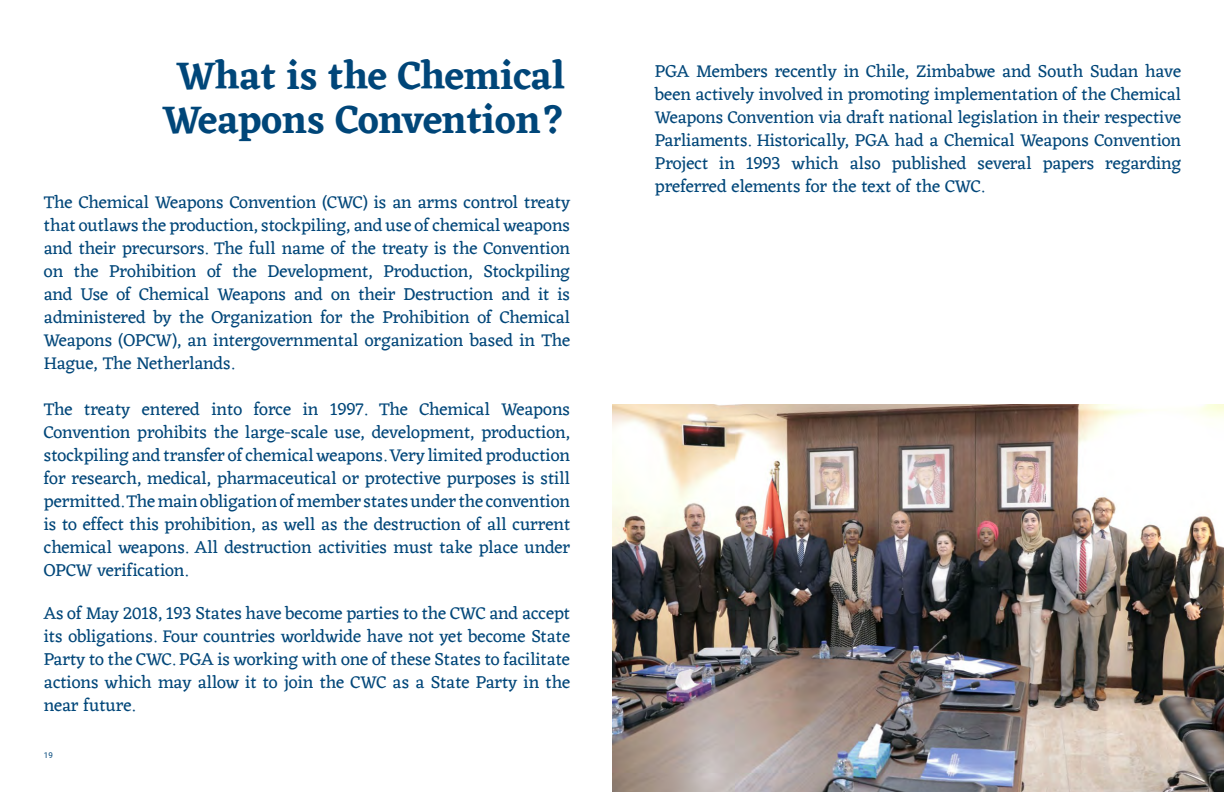
<style>
.page{position:relative;width:1224px;height:792px;background:#fff}
.page>*{position:absolute;margin:0;border:0;box-sizing:border-box;transform-origin:0 0}
.HEADING___SANS_SERIF{font:600 40px/44px "Eczar";letter-spacing:-.005em;color:#004679;text-align:center}
.ARTICLE_INTRODUCTION{font:18px/23px "Eczar";color:#004679;text-align:justify}
.ARTICLE_INTRO_COPY_S{font:18px/23px "Eczar";color:#004679;text-align:justify}
.t1{font:8px "Roboto";color:#004679}
</style>
<div class="page">
<img style="left:613px;top:404px;width:611px;height:388px">
<p class="HEADING___SANS_SERIF" style="left:163px;top:53px;width:405px">What is the Chemical<br>Weapons Convention?</p>
<p class="ARTICLE_INTRO_COPY_S" style="left:44px;top:191px;width:528px">The Chemical Weapons Convention (CWC) is an arms control treaty that outlaws the production, stockpiling, and use of chemical weapons and their precursors. The full name of the treaty is the Convention on the Prohibition of the Development, Production, Stockpiling and Use of Chemical Weapons and on their Destruction and it is administered by the Organization for the Prohibition of Chemical Weapons (OPCW), an intergovernmental organization based in The Hague, The Netherlands.</p>
<p class="ARTICLE_INTRODUCTION" style="left:44px;top:398px;width:528px">The treaty entered into force in 1997. The Chemical Weapons Convention prohibits the large-scale use, development, production, stockpiling and transfer of chemical weapons. Very limited production for research, medical, pharmaceutical or protective purposes is still permitted. The main obligation of member states under the convention is to effect this prohibition, as well as the destruction of all current chemical weapons. All destruction activities must take place under OPCW verification.</p>
<p class="ARTICLE_INTRODUCTION" style="left:44px;top:602px;width:528px">As of May 2018, 193 States have become parties to the CWC and accept its obligations. Four countries worldwide have not yet become State Party to the CWC. PGA is working with one of these States to facilitate actions which may allow it to join the CWC as a State Party in the near future.</p>
<p class="t1" style="left:44px;top:750px;width:10px">19</p>
<p class="ARTICLE_INTRODUCTION" style="left:655px;top:61px;width:528px">PGA Members recently in Chile, Zimbabwe and South Sudan have been actively involved in promoting implementation of the Chemical Weapons Convention via draft national legislation in their respective Parliaments. Historically, PGA had a Chemical Weapons Convention Project in 1993 which also published several papers regarding preferred elements for the text of the CWC.</p>
</div>
